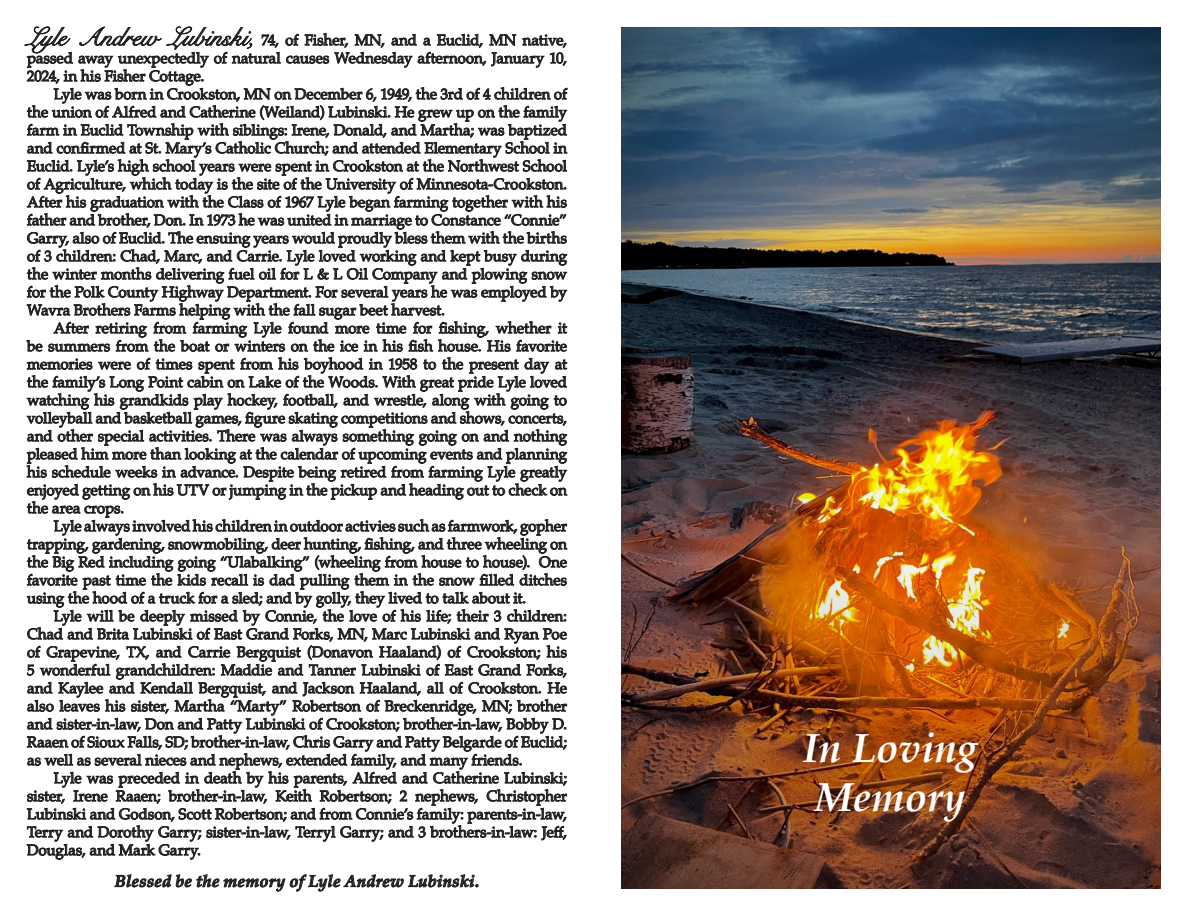
<style>
.page{position:relative;width:1188px;height:918px;background:#fff}
.page>*{position:absolute;margin:0;border:0;box-sizing:border-box;transform-origin:0 0}
.t1{font:italic 700 40.5px "Palatino";color:#fff}
.t2{font:italic 700 16.5px "Palatino";letter-spacing:.015em;color:#231f20}
.t3{font:15px/18px "Palatino";color:#231f20;text-align:justify}
.s1{font-family:"Snell Roundhand";font-size:25.5px}
</style>
<div class="page">
<img style="left:621px;top:27px;width:540px;height:862px">
<svg style="left:24px;top:26px;width:544px;height:834px"></svg>
<svg style="left:114px;top:874px;width:365px;height:18px"></svg>
<p class="t3" style="left:27px;top:31px;width:541px"><span class="s1">Lyle Andrew Lubinski,</span> 74, of Fisher, MN, and a Euclid, MN native, passed away unexpectedly of natural causes Wednesday afternoon, January 10, 2024, in his Fisher Cottage.</p>
<p class="t3" style="left:27px;top:85px;width:542px;text-indent:27px">Lyle was born in Crookston, MN on December 6, 1949, the 3rd of 4 children of the union of Alfred and Catherine (Weiland) Lubinski. He grew up on the family farm in Euclid Township with siblings: Irene, Donald, and Martha; was baptized and confirmed at St. Mary’s Catholic Church; and attended Elementary School in Euclid. Lyle’s high school years were spent in Crookston at the Northwest School of Agriculture, which today is the site of the University of Minnesota-Crookston.<br>After his graduation with the Class of 1967 Lyle began farming together with his father and brother, Don. In 1973 he was united in marriage to Constance “Connie” Garry, also of Euclid. The ensuing years would proudly bless them with the births of 3 children: Chad, Marc, and Carrie. Lyle loved working and kept busy during the winter months delivering fuel oil for L &amp; L Oil Company and plowing snow for the Polk County Highway Department. For several years he was employed by Wavra Brothers Farms helping with the fall sugar beet harvest.</p>
<p class="t3" style="left:27px;top:319px;width:542px;text-indent:27px">After retiring from farming Lyle found more time for fishing, whether it be summers from the boat or winters on the ice in his fish house. His favorite memories were of times spent from his boyhood in 1958 to the present day at the family’s Long Point cabin on Lake of the Woods. With great pride Lyle loved watching his grandkids play hockey, football, and wrestle, along with going to volleyball and basketball games, figure skating competitions and shows, concerts, and other special activities. There was always something going on and nothing pleased him more than looking at the calendar of upcoming events and planning his schedule weeks in advance. Despite being retired from farming Lyle greatly enjoyed getting on his UTV or jumping in the pickup and heading out to check on the area crops.</p>
<p class="t3" style="left:27px;top:517px;width:542px;text-indent:27px">Lyle always involved his children in outdoor activies such as farmwork, gopher trapping, gardening, snowmobiling, deer hunting, fishing, and three wheeling on the Big Red including going “Ulabalking” (wheeling from house to house). One favorite past time the kids recall is dad pulling them in the snow filled ditches using the hood of a truck for a sled; and by golly, they lived to talk about it.</p>
<p class="t3" style="left:27px;top:607px;width:541px;text-indent:27px">Lyle will be deeply missed by Connie, the love of his life; their 3 children:<br>Chad and Brita Lubinski of East Grand Forks, MN, Marc Lubinski and Ryan Poe of Grapevine, TX, and Carrie Bergquist (Donavon Haaland) of Crookston; his 5 wonderful grandchildren: Maddie and Tanner Lubinski of East Grand Forks, and Kaylee and Kendall Bergquist, and Jackson Haaland, all of Crookston. He also leaves his sister, Martha “Marty” Robertson of Breckenridge, MN; brother and sister-in-law, Don and Patty Lubinski of Crookston; brother-in-law, Bobby D.<br>Raaen of Sioux Falls, SD; brother-in-law, Chris Garry and Patty Belgarde of Euclid; as well as several nieces and nephews, extended family, and many friends.</p>
<p class="t3" style="left:27px;top:769px;width:541px;text-indent:27px">Lyle was preceded in death by his parents, Alfred and Catherine Lubinski; sister, Irene Raaen; brother-in-law, Keith Robertson; 2 nephews, Christopher Lubinski and Godson, Scott Robertson; and from Connie’s family: parents-in-law, Terry and Dorothy Garry; sister-in-law, Terryl Garry; and 3 brothers-in-law: Jeff, Douglas, and Mark Garry.</p>
<p class="t2" style="left:115px;top:867px;width:366px">Blessed be the memory of Lyle Andrew Lubinski.</p>
<p class="t1" style="left:803px;top:715px;width:176px">In Loving</p>
<p class="t1" style="left:815px;top:764px;width:152px">Memory</p>
</div>
